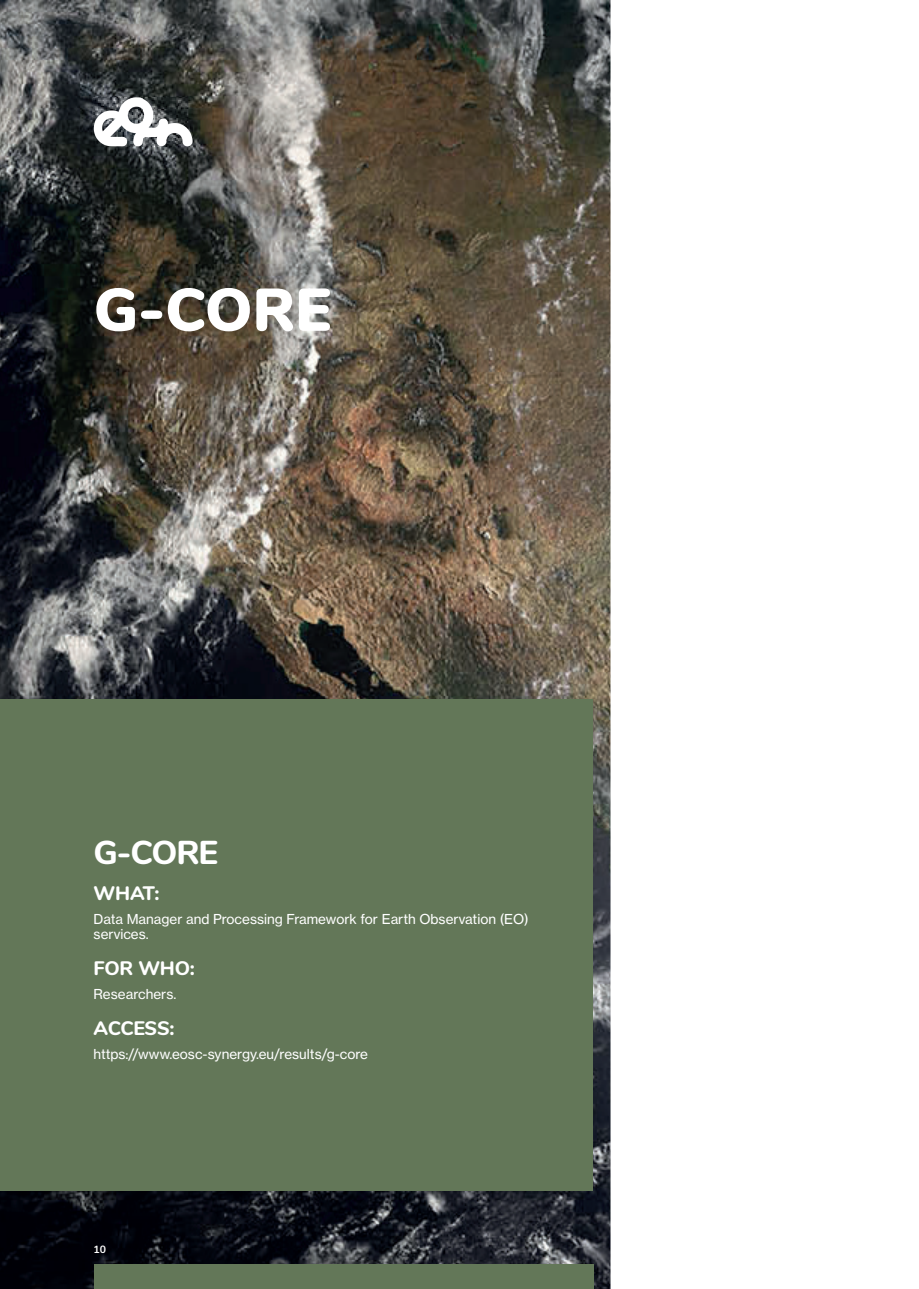
<style>
.page{position:relative;width:919px;height:1289px;background:#fff}
.page>*{position:absolute;margin:0;border:0;box-sizing:border-box;transform-origin:0 0}
.t1{font:900 60px "Nunito";color:#fff}
.t2{font:800 33px "Nunito";color:#fff}
.t3{font:800 19.5px "Nunito";letter-spacing:-.01em;color:#fff}
.t4{font:13.5px/15px "N Haas Grotesk TX Pro 55 Rg";color:#fff}
.t5{font:700 10.5px "Nunito";color:#fff}
</style>
<div class="page">
<img style="left:0;top:0;width:610px;height:1288px">
<div style="left:94px;top:1264px;width:499px;height:24px;background:#637758"></div>
<div style="left:0;top:699px;width:592px;height:491px;background:#637758"></div>
<img style="left:94px;top:98px;width:99px;height:49px">
<h1 class="t1" style="left:94px;top:265px;width:239px">G-CORE</h1>
<h2 class="t2" style="left:94px;top:828px;width:126px">G-CORE</h2>
<h3 class="t3" style="left:94px;top:879px;width:68px">WHAT:</h3>
<p class="t4" style="left:94px;top:911px;width:436px">Data Manager and Processing Framework for Earth Observation (EO) services.</p>
<h3 class="t3" style="left:94px;top:954px;width:103px">FOR WHO:</h3>
<p class="t4" style="left:94px;top:986px;width:84px">Researchers.</p>
<h3 class="t3" style="left:94px;top:1014px;width:83px">ACCESS:</h3>
<p class="t4" style="left:94px;top:1046px;width:276px">https://www.eosc-synergy.eu/results/g-core</p>
<p class="t5" style="left:94px;top:1241px;width:14px">10</p>
</div>
